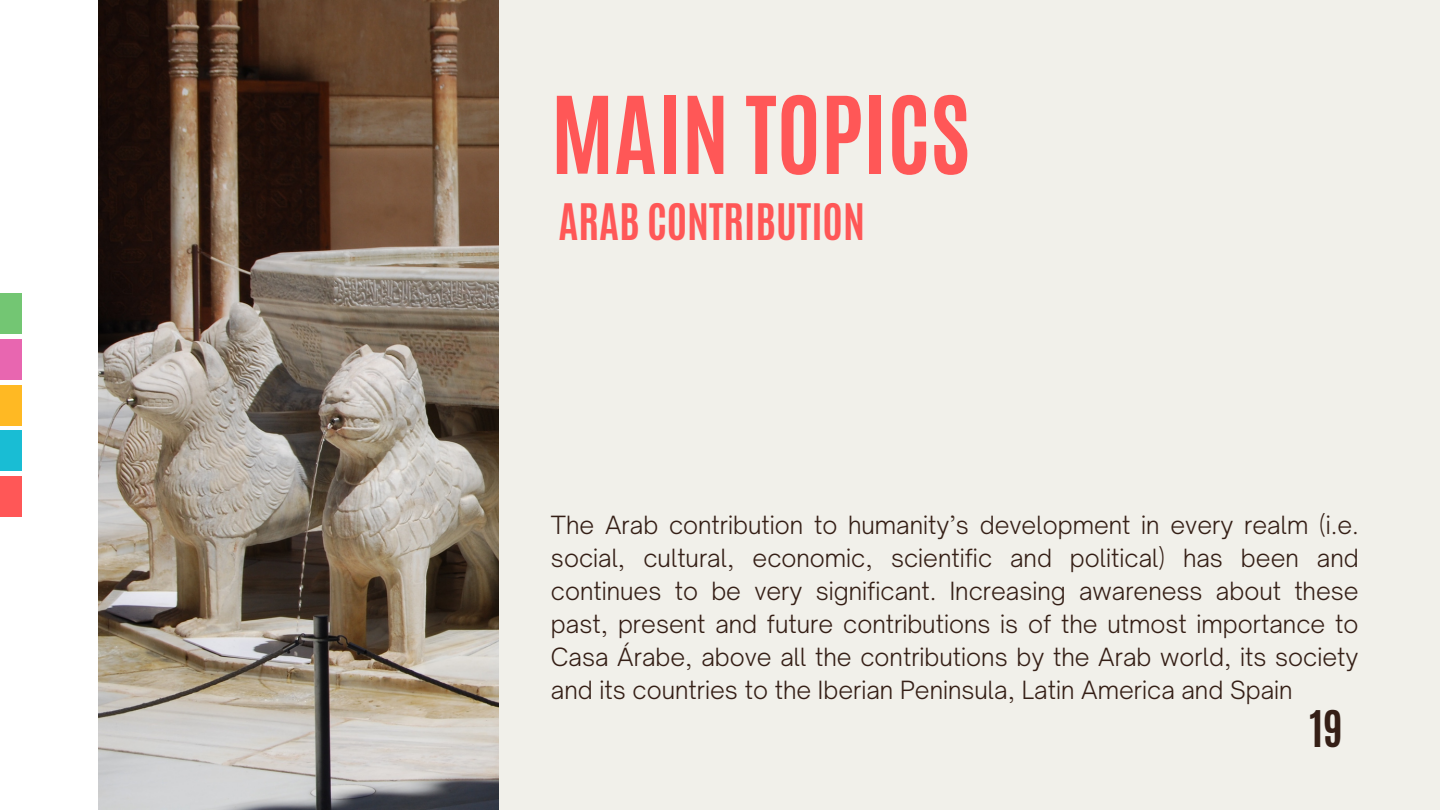
<style>
.page{position:relative;width:1440px;height:810px;background:#f1f0ea}
.page>*{position:absolute;margin:0;border:0;box-sizing:border-box;transform-origin:0 0}
.t1{font:700 91px "Antonio";color:#ff5757}
.t2{font:700 42.2px "Antonio";color:#351f16}
.t3{font:700 42px "Antonio";color:#ff5757}
.t4{font:300 24px/33px "Open Sauce One";color:#351f16;text-align:justify}
</style>
<div class="page">
<div style="left:0;top:0;width:98px;height:810px;background:#fff"></div>
<img style="left:98px;top:0;width:401px;height:810px">
<div style="left:0;top:431px;width:22px;height:40px;background:#19bdd4"></div>
<div style="left:0;top:385px;width:22px;height:40px;background:#ffb923"></div>
<div style="left:0;top:339px;width:22px;height:40px;background:#e866b0"></div>
<div style="left:0;top:293px;width:22px;height:41px;background:#73c673"></div>
<div style="left:0;top:477px;width:22px;height:40px;background:#ff5757"></div>
<h1 class="t1" style="left:551px;top:70px;width:421px">MAIN TOPICS</h1>
<h3 class="t3" style="left:559px;top:192px;width:308px">ARAB CONTRIBUTION</h3>
<p class="t4" style="left:551px;top:508px;width:810px">The Arab contribution to humanity’s development in every realm (i.e. social, cultural, economic, scientific and political) has been and continues to be very significant. Increasing awareness about these past, present and future contributions is of the utmost importance to Casa Árabe, above all the contributions by the Arab world, its society and its countries to the Iberian Peninsula, Latin America and Spain</p>
<h2 class="t2" style="left:1310px;top:699px;width:35px">19</h2>
</div>
